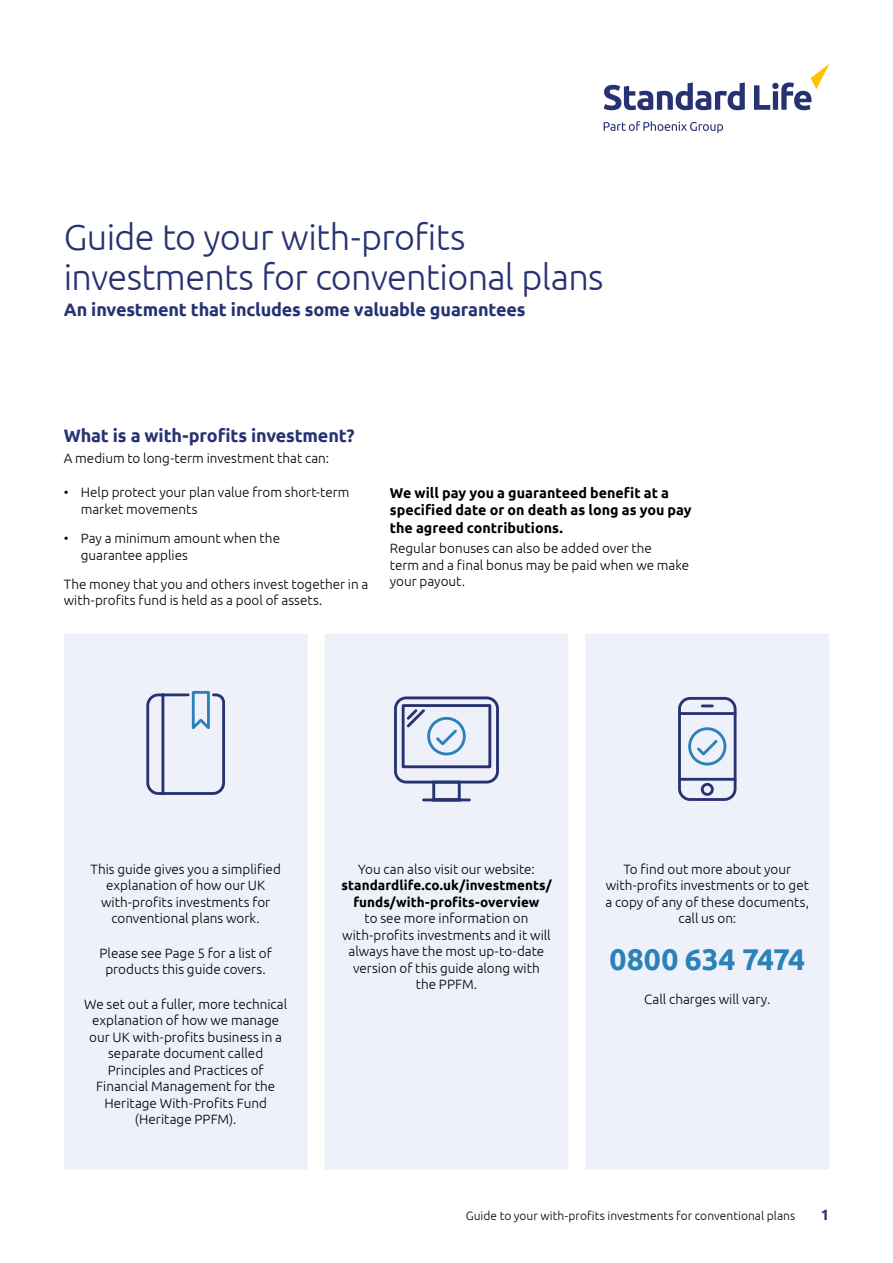
<style>
.page{position:relative;width:893px;height:1263px;background:#fff}
.page>*{position:absolute;margin:0;border:0;box-sizing:border-box;transform-origin:0 0}
.t1{font:300 36px/40.5px "Ubuntu";letter-spacing:-.02em;color:#263272}
.t2{font:700 30px "Ubuntu";letter-spacing:-.01em;color:#2b81b8}
.t3{font:700 18px "Ubuntu";letter-spacing:-.01em;color:#263272}
.t4{font:700 15px "Ubuntu";color:#263272}
.t5{font:700 14.25px/17.2px "Ubuntu";color:#000}
.t6{font:300 13.5px/16.5px "Ubuntu";color:#000;text-align:center}
.t7{font:700 13.5px/16.5px "Ubuntu";letter-spacing:.005em;color:#000;text-align:center}
.t8{font:300 12px "Ubuntu";letter-spacing:.005em;color:#000}
</style>
<div class="page">
<div style="left:64px;top:634px;width:765px;height:535px;background:#eef1f9"></div>
<svg style="left:146px;top:691px;width:79px;height:104px;background:#cad2e3"></svg>
<div style="left:394px;top:696px;width:105px;height:87px;border:3px solid #263272;border-radius:11px"></div>
<svg style="left:421px;top:779px;width:51px;height:22px"></svg>
<svg style="left:400px;top:703px;width:93px;height:67px;background:#c2cce0"></svg>
<div style="left:678px;top:697px;width:58px;height:104px;border:3px solid #263272;border-radius:11px"></div>
<svg style="left:678px;top:703px;width:58px;height:94px;background:#bec8dd"></svg>
<svg style="left:604px;top:82px;width:141px;height:28px"></svg>
<svg style="left:754px;top:64px;width:75px;height:46px"></svg>
<svg style="left:604px;top:121px;width:119px;height:12px"></svg>
<h1 class="t1" style="left:64px;top:216px;width:541px">Guide to your with-profits investments for conventional plans</h1>
<h3 class="t3" style="left:64px;top:298px;width:463px">An investment that includes some valuable guarantees</h3>
<h3 class="t3" style="left:64px;top:425px;width:292px">What is a with-profits investment?</h3>
<p class="t6" style="left:64px;top:449px;width:267px">A medium to long-term investment that can:</p>
<p class="t6" style="left:81px;top:484px;width:270px;text-align:left;text-indent:-17px">• Help protect your plan value from short-term market movements</p>
<p class="t6" style="left:81px;top:530px;width:201px;text-align:left;text-indent:-17px">• Pay a minimum amount when the guarantee applies</p>
<p class="t6" style="left:64px;top:575px;width:306px;text-align:left">The money that you and others invest together in a with-profits fund is held as a pool of assets.</p>
<p class="t5" style="left:390px;top:484px;width:303px">We will pay you a guaranteed benefit at a specified date or on death as long as you pay the agreed contributions.</p>
<p class="t6" style="left:390px;top:540px;width:301px;text-align:left">Regular bonuses can also be added over the<br>term and a final bonus may be paid when we make your payout.</p>
<p class="t6" style="left:90px;top:860px;width:192px">This guide gives you a simplified explanation of how our UK with-profits investments for conventional plans work.</p>
<p class="t6" style="left:100px;top:944px;width:174px">Please see Page 5 for a list of products this guide covers.</p>
<p class="t6" style="left:84px;top:995px;width:205px">We set out a fuller, more technical explanation of how we manage our UK with-profits business in a separate document called<br>Principles and Practices of<br>Financial Management for the<br>Heritage With-Profits Fund (Heritage PPFM).</p>
<p class="t6" style="left:358px;top:860px;width:178px">You can also visit our website:</p>
<p class="t7" style="left:341px;top:877px;width:212px">standardlife.co.uk/investments/ funds/with-profits-overview</p>
<p class="t6" style="left:342px;top:910px;width:210px">to see more information on with-profits investments and it will always have the most up-to-date version of this guide along with the PPFM.</p>
<p class="t6" style="left:605px;top:860px;width:205px">To find out more about your with-profits investments or to get a copy of any of these documents, call us on:</p>
<h2 class="t2" style="left:609px;top:941px;width:197px">0800 634 7474</h2>
<p class="t6" style="left:644px;top:991px;width:128px">Call charges will vary.</p>
<p class="t8" style="left:466px;top:1209px;width:331px">Guide to your with-profits investments for conventional plans</p>
<p class="t4" style="left:821px;top:1206px;width:10px">1</p>
</div>
